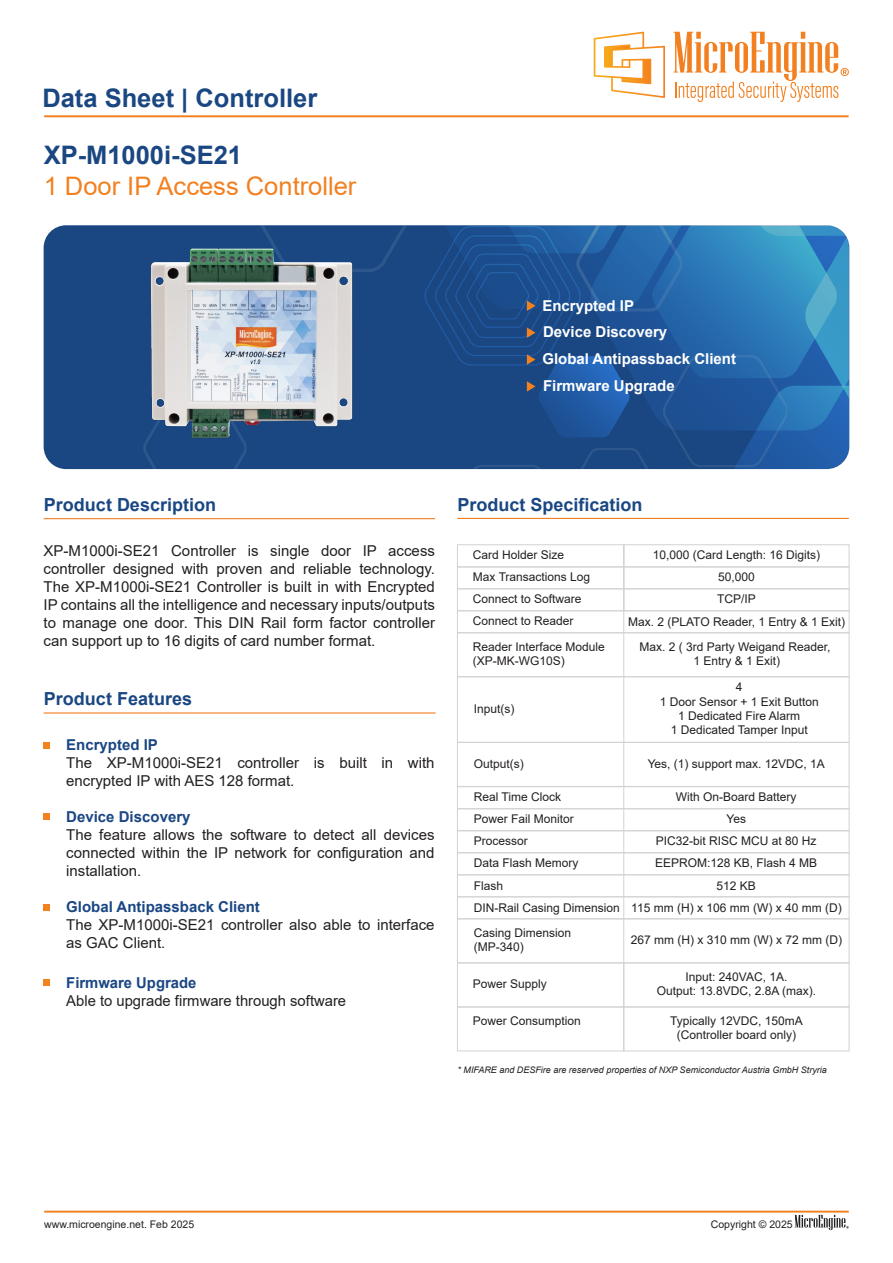
<style>
.page{position:relative;width:893px;height:1263px;background:#fff}
.page>*{position:absolute;margin:0;border:0;box-sizing:border-box;transform-origin:0 0}
.t1{font:700 25.5px "Arial";color:#1a4782}
.t2{font:25.5px "Arial";color:#f38020}
.t3{font:700 18px "Arial";color:#1a4782}
.t4{font:15px/18px "Arial";color:#231f20;text-align:justify}
.t5{font:700 15px/26.8px "Arial";color:#fff}
.t6{font:700 15px "Arial";color:#1a4683}
.t7{font:12px/14.4px "Arial";color:#231f20;text-align:center}
.t8{font:10.5px "Arial";color:#231f20}
.t9{font:italic 9px "Arial";color:#231f20}
</style>
<div class="page">
<div style="left:457px;top:830px;width:392px;height:23px;border:1px solid #d1d3d4"></div>
<div style="left:44px;top:225px;width:805px;height:244px;background:#1a4782;border-radius:22px"></div>
<hr style="left:44px;top:1211px;width:805px;height:1px;background:#f38020">
<hr style="left:44px;top:115px;width:805px;height:2px;background:#f38020">
<svg style="left:674px;top:32px;width:175px;height:70px"></svg>
<svg style="left:594px;top:32px;width:71px;height:66px"></svg>
<svg style="left:795px;top:1215px;width:54px;height:15px"></svg>
<hr style="left:44px;top:518px;width:391px;height:1px;background:#f38020">
<hr style="left:44px;top:712px;width:392px;height:1px;background:#f38020">
<svg style="left:384px;top:225px;width:465px;height:244px"></svg>
<svg style="left:44px;top:742px;width:6px;height:6px"></svg>
<svg style="left:44px;top:813px;width:6px;height:6px"></svg>
<svg style="left:44px;top:904px;width:6px;height:6px"></svg>
<svg style="left:44px;top:980px;width:6px;height:6px"></svg>
<hr style="left:457px;top:518px;width:392px;height:1px;background:#f38020">
<svg style="left:457px;top:852px;width:393px;height:111px"></svg>
<svg style="left:457px;top:808px;width:393px;height:23px"></svg>
<div style="left:457px;top:786px;width:392px;height:23px;border:1px solid #d1d3d4"></div>
<svg style="left:457px;top:610px;width:393px;height:177px"></svg>
<hr style="left:623px;top:545px;width:1px;height:418px;background:#d1d3d4">
<div style="left:457px;top:962px;width:167px;height:45px;border:1px solid #d1d3d4"></div>
<div style="left:623px;top:962px;width:226px;height:45px;border:1px solid #d1d3d4"></div>
<div style="left:457px;top:544px;width:167px;height:23px;border:1px solid #d1d3d4"></div>
<div style="left:623px;top:544px;width:226px;height:23px;border:1px solid #d1d3d4"></div>
<div style="left:457px;top:1006px;width:167px;height:45px;border:1px solid #d1d3d4"></div>
<div style="left:623px;top:1006px;width:226px;height:45px;border:1px solid #d1d3d4"></div>
<div style="left:457px;top:588px;width:167px;height:23px;border:1px solid #d1d3d4"></div>
<div style="left:623px;top:588px;width:226px;height:23px;border:1px solid #d1d3d4"></div>
<div style="left:457px;top:566px;width:167px;height:23px;border:1px solid #d1d3d4"></div>
<div style="left:623px;top:566px;width:226px;height:23px;border:1px solid #d1d3d4"></div>
<img style="left:117px;top:225px;width:267px;height:244px">
<h1 class="t1" style="left:42px;top:80px;width:276px">Data Sheet | Controller</h1>
<h1 class="t1" style="left:44px;top:137px;width:200px">XP-M1000i-SE21</h1>
<h1 class="t2" style="left:44px;top:168px;width:314px">1 Door IP Access Controller</h1>
<p class="t5" style="left:542px;top:292px;width:195px">Encrypted IP<br>Device Discovery<br>Global Antipassback Client<br>Firmware Upgrade</p>
<h2 class="t3" style="left:44px;top:492px;width:174px">Product Description</h2>
<p class="t4" style="left:44px;top:541px;width:393px">XP-M1000i-SE21 Controller is single door IP access controller designed with proven and reliable technology.<br>The XP-M1000i-SE21 Controller is built in with Encrypted IP contains all the intelligence and necessary inputs/outputs to manage one door. This DIN Rail form factor controller can support up to 16 digits of card number format.</p>
<h2 class="t3" style="left:44px;top:686px;width:150px">Product Features</h2>
<p class="t6" style="left:66px;top:734px;width:93px">Encrypted IP</p>
<p class="t4" style="left:66px;top:754px;width:370px">The XP-M1000i-SE21 controller is built in with encrypted IP with AES 128 format.</p>
<p class="t6" style="left:66px;top:806px;width:126px">Device Discovery</p>
<p class="t4" style="left:66px;top:826px;width:370px">The feature allows the software to detect all devices connected within the IP network for configuration and installation.</p>
<p class="t6" style="left:66px;top:896px;width:195px">Global Antipassback Client</p>
<p class="t4" style="left:66px;top:916px;width:370px">The XP-M1000i-SE21 controller also able to interface as GAC Client.</p>
<p class="t6" style="left:66px;top:972px;width:132px">Firmware Upgrade</p>
<p class="t4" style="left:66px;top:991px;width:281px">Able to upgrade firmware through software</p>
<h2 class="t3" style="left:458px;top:492px;width:187px">Product Specification</h2>
<p class="t7" style="left:653px;top:547px;width:169px">10,000 (Card Length: 16 Digits)</p>
<p class="t7" style="left:473px;top:547px;width:93px">Card Holder Size</p>
<p class="t7" style="left:473px;top:591px;width:110px">Connect to Software</p>
<p class="t7" style="left:473px;top:569px;width:119px">Max Transactions Log</p>
<p class="t7" style="left:718px;top:570px;width:38px">50,000</p>
<p class="t7" style="left:473px;top:607px;width:134px;line-height:26px;text-align:left">Connect to Reader<br>Reader Interface Module</p>
<p class="t7" style="left:473px;top:654px;width:94px">(XP-MK-WG10S)</p>
<p class="t7" style="left:474px;top:701px;width:42px">Input(s)</p>
<p class="t7" style="left:717px;top:591px;width:40px">TCP/IP</p>
<p class="t7" style="left:628px;top:609px;width:218px;line-height:24.9px">Max. 2 (PLATO Reader, 1 Entry &amp; 1 Exit)<br>Max. 2 ( 3rd Party Weigand Reader,</p>
<p class="t7" style="left:693px;top:654px;width:88px">1 Entry &amp; 1 Exit)</p>
<p class="t7" style="left:660px;top:680px;width:161px">4<br>1 Door Sensor + 1 Exit Button<br>1 Dedicated Fire Alarm<br>1 Dedicated Tamper Input</p>
<p class="t7" style="left:474px;top:756px;width:52px">Output(s)</p>
<p class="t7" style="left:474px;top:789px;width:89px">Real Time Clock</p>
<p class="t7" style="left:474px;top:833px;width:56px">Processor</p>
<p class="t7" style="left:656px;top:833px;width:162px">PIC32-bit RISC MCU at 80 Hz</p>
<p class="t7" style="left:648px;top:756px;width:178px">Yes, (1) support max. 12VDC, 1A</p>
<p class="t7" style="left:676px;top:789px;width:122px">With On-Board Battery</p>
<p class="t7" style="left:474px;top:811px;width:102px">Power Fail Monitor</p>
<p class="t7" style="left:474px;top:855px;width:106px">Data Flash Memory</p>
<p class="t7" style="left:655px;top:855px;width:164px">EEPROM:128 KB, Flash 4 MB</p>
<p class="t7" style="left:474px;top:874px;width:148px;line-height:21.9px;text-align:left">Flash<br>DIN-Rail Casing Dimension</p>
<p class="t7" style="left:474px;top:925px;width:99px;text-align:left">Casing Dimension (MP-340)</p>
<p class="t7" style="left:726px;top:811px;width:21px">Yes</p>
<p class="t7" style="left:631px;top:875px;width:212px;line-height:21.9px">512 KB<br>115 mm (H) x 106 mm (W) x 40 mm (D)</p>
<p class="t7" style="left:631px;top:932px;width:213px">267 mm (H) x 310 mm (W) x 72 mm (D)</p>
<p class="t7" style="left:473px;top:977px;width:76px">Power Supply</p>
<p class="t7" style="left:657px;top:969px;width:161px">Input: 240VAC, 1A.<br>Output: 13.8VDC, 2.8A (max).</p>
<p class="t7" style="left:670px;top:1013px;width:134px">Typically 12VDC, 150mA (Controller board only)</p>
<p class="t7" style="left:473px;top:1013px;width:110px">Power Consumption</p>
<p class="t9" style="left:458px;top:1064px;width:371px">* MIFARE and DESFire are reserved properties of NXP Semiconductor Austria GmbH Stryria</p>
<p class="t8" style="left:44px;top:1217px;width:151px">www.microengine.net. Feb 2025</p>
<p class="t8" style="left:711px;top:1217px;width:83px">Copyright © 2025</p>
</div>
